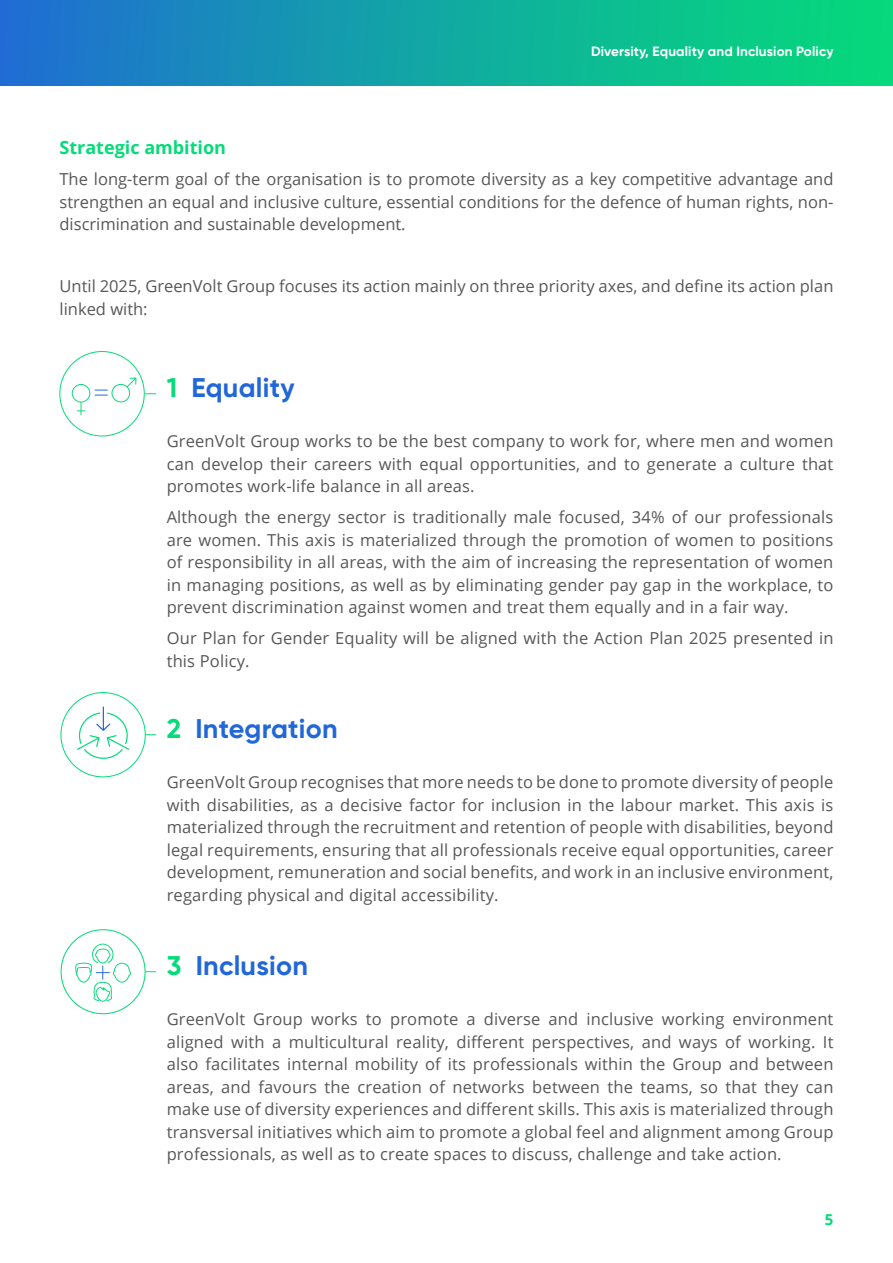
<style>
.page{position:relative;width:893px;height:1263px;background:#fff}
.page>*{position:absolute;margin:0;border:0;box-sizing:border-box;transform-origin:0 0}
.t1{font:700 27px "Gilroy";letter-spacing:.01em;color:#2167d8}
.t2{font:700 18px "Open Sans";color:#05db79}
.t3{font:16.5px/22.5px "Open Sans";letter-spacing:.01em;color:#575756;text-align:justify}
.t4{font:700 15px "Open Sans";color:#05db79}
.t5{font:700 13.5px "Gilroy";letter-spacing:.01em;color:#fff}
.s1{color:#05db79}
</style>
<div class="page">
<div style="left:0;top:0;width:893px;height:85px;background:linear-gradient(to right,#1f70d1,#04df76)"></div>
<svg style="left:72px;top:377px;width:64px;height:38px"></svg>
<svg style="left:77px;top:706px;width:52px;height:53px"></svg>
<svg style="left:74px;top:943px;width:57px;height:59px"></svg>
<p class="t5" style="left:591px;top:43px;width:244px">Diversity, Equality and Inclusion Policy</p>
<p class="t2" style="left:60px;top:135px;width:168px">Strategic ambition</p>
<p class="t3" style="left:60px;top:168px;width:775px">The long-term goal of the organisation is to promote diversity as a key competitive advantage and strengthen an equal and inclusive culture, essential conditions for the defence of human rights, non&shy;discrimination and sustainable development.</p>
<p class="t3" style="left:60px;top:275px;width:775px">Until 2025, GreenVolt Group focuses its action mainly on three priority axes, and define its action plan linked with:</p>
<h1 class="t1" style="left:167px;top:371px;width:130px"><span class="s1">1</span> Equality</h1>
<p class="t3" style="left:167px;top:429px;width:668px">GreenVolt Group works to be the best company to work for, where men and women can develop their careers with equal opportunities, and to generate a culture that promotes work-life balance in all areas.</p>
<p class="t3" style="left:167px;top:505px;width:668px">Although the energy sector is traditionally male focused, 34% of our professionals are women. This axis is materialized through the promotion of women to positions of responsibility in all areas, with the aim of increasing the representation of women in managing positions, as well as by eliminating gender pay gap in the workplace, to prevent discrimination against women and treat them equally and in a fair way.</p>
<p class="t3" style="left:167px;top:627px;width:668px">Our Plan for Gender Equality will be aligned with the Action Plan 2025 presented in this Policy.</p>
<h1 class="t1" style="left:167px;top:712px;width:172px"><span class="s1">2</span> Integration</h1>
<p class="t3" style="left:167px;top:770px;width:668px">GreenVolt Group recognises that more needs to be done to promote diversity of people with disabilities, as a decisive factor for inclusion in the labour market. This axis is materialized through the recruitment and retention of people with disabilities, beyond legal requirements, ensuring that all professionals receive equal opportunities, career development, remuneration and social benefits, and work in an inclusive environment, regarding physical and digital accessibility.</p>
<h1 class="t1" style="left:167px;top:949px;width:143px"><span class="s1">3</span> Inclusion</h1>
<p class="t3" style="left:167px;top:1007px;width:668px">GreenVolt Group works to promote a diverse and inclusive working environment aligned with a multicultural reality, different perspectives, and ways of working. It also facilitates internal mobility of its professionals within the Group and between areas, and favours the creation of networks between the teams, so that they can make use of diversity experiences and different skills. This axis is materialized through transversal initiatives which aim to promote a global feel and alignment among Group professionals, as well as to create spaces to discuss, challenge and take action.</p>
<p class="t4" style="left:825px;top:1209px;width:10px">5</p>
</div>
